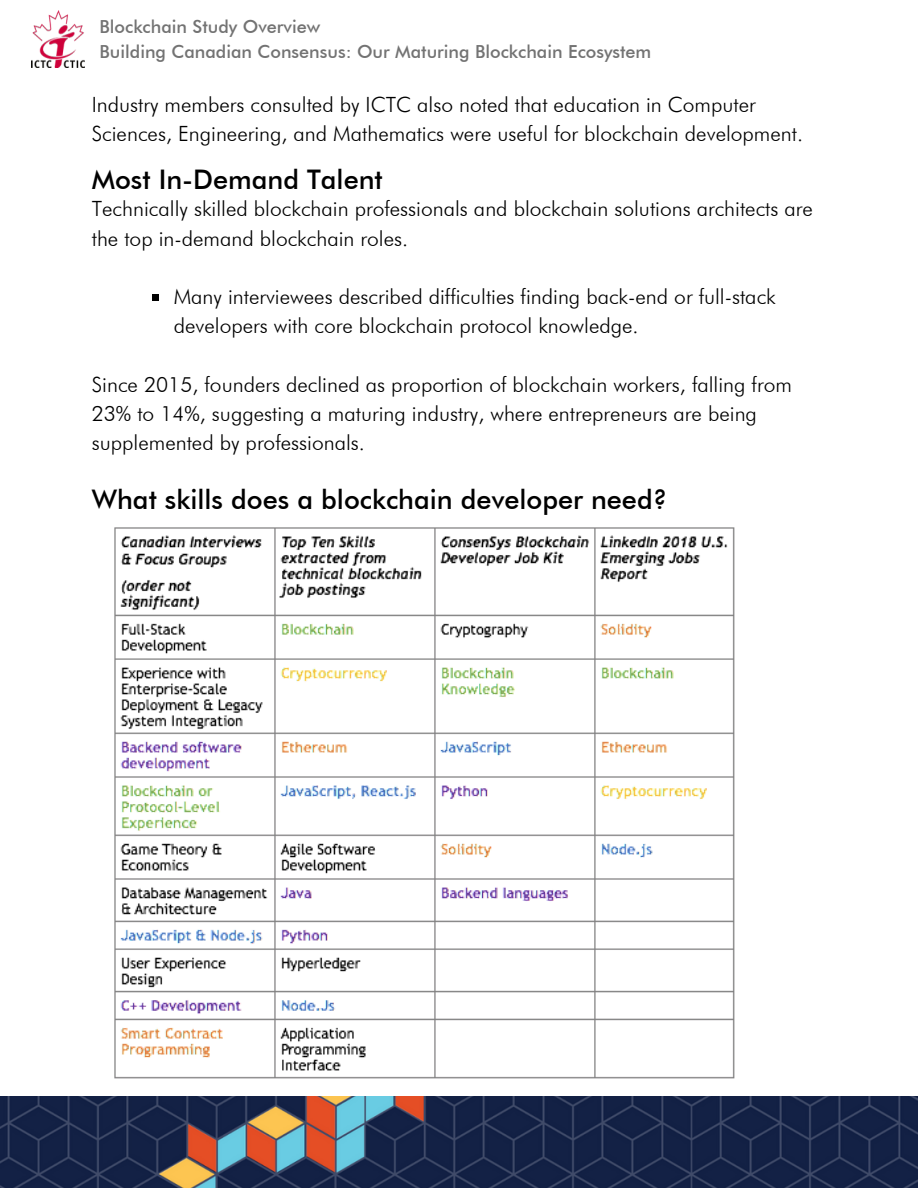
<style>
.page{position:relative;width:918px;height:1188px;background:#fff}
.page>*{position:absolute;margin:0;border:0;box-sizing:border-box;transform-origin:0 0}
.t1{font:500 27px "Futura BT";color:#000}
.t2{font:300 21px/29.2px "Futura BT";color:#000}
.t3{font:500 18px/24.8px "Futura BT";color:#737373}
</style>
<div class="page">
<img style="left:114px;top:527px;width:621px;height:552px">
<div style="left:153px;top:294px;width:6px;height:7px;background:#000"></div>
<img style="left:0;top:1096px;width:918px;height:92px">
<img style="left:31px;top:11px;width:53px;height:56px">
<p class="t3" style="left:100px;top:14px;width:553px">Blockchain Study Overview<br>Building Canadian Consensus: Our Maturing Blockchain Ecosystem</p>
<p class="t2" style="left:92px;top:90px;width:713px">Industry members consulted by ICTC also noted that education in Computer<br>Sciences, Engineering, and Mathematics were useful for blockchain development.</p>
<p class="t1" style="left:92px;top:163px;width:292px">Most In-Demand Talent</p>
<p class="t2" style="left:92px;top:194px;width:723px">Technically skilled blockchain professionals and blockchain solutions architects are the top in-demand blockchain roles.</p>
<p class="t2" style="left:174px;top:282px;width:604px">Many interviewees described difficulties finding back-end or full-stack developers with core blockchain protocol knowledge.</p>
<p class="t2" style="left:92px;top:370px;width:702px">Since 2015, founders declined as proportion of blockchain workers, falling from<br>23% to 14%, suggesting a maturing industry, where entrepreneurs are being supplemented by professionals.</p>
<p class="t1" style="left:92px;top:483px;width:577px">What skills does a blockchain developer need?</p>
</div>
